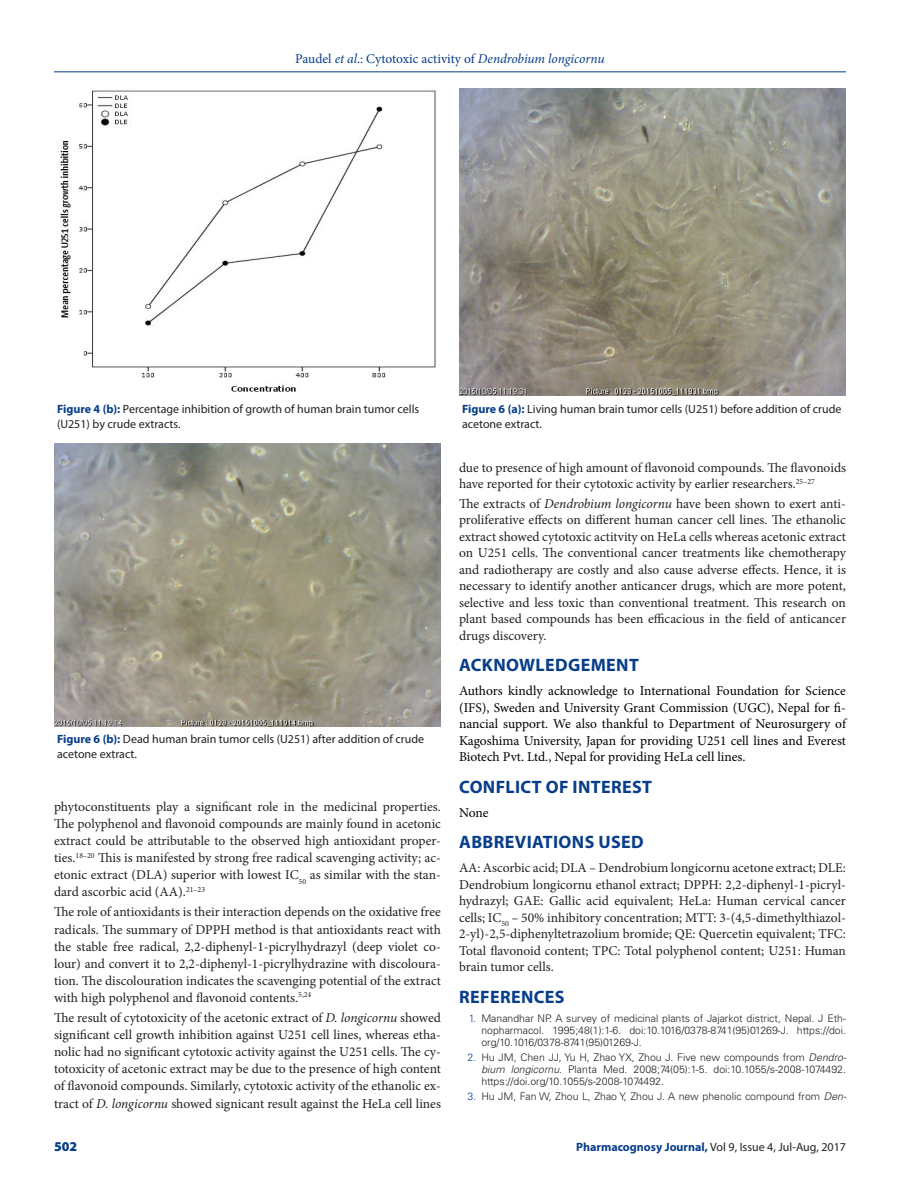
<style>
.page{position:relative;width:918px;height:1188px;background:#fff}
.page>*{position:absolute;margin:0;border:0;box-sizing:border-box;transform-origin:0 0}
._1_HD{font:700 18px "Myriad Pro";letter-spacing:.02em;color:#083e89}
.TXT{font:13.5px/17.1px "Minion Pro";color:#231f20;text-align:justify}
.TXT-2{font:13.5px/16.5px "Minion Pro";letter-spacing:-.005em;color:#000;text-align:justify}
.t1{font:13.5px "Minion Pro";letter-spacing:-.005em;color:#083e89}
.t2{font:900 13.5px "Myriad Pro";color:#083e89}
.FIG_CAP{font:12px/15px "Myriad Pro";color:#231f20}
.t3{font:300 10.5px/12px "Univers LT Std";color:#231f20;text-align:justify}
.s1{font-style:italic}
.s2{font-weight:700;color:#083e89}
.s3{color:#083e89}
</style>
<div class="page">
<hr style="left:54px;top:72px;width:792px;height:1px;background:#083e89">
<img style="left:54px;top:444px;width:387px;height:283px">
<img style="left:60px;top:90px;width:376px;height:302px">
<img style="left:459px;top:88px;width:387px;height:307px">
<p class="t1" style="left:295px;top:50px;width:311px">Paudel <span class="s1">et al</span>.: Cytotoxic activity of <span class="s1">Dendrobium longicornu</span></p>
<p class="FIG_CAP" style="left:57px;top:401px;width:364px"><span class="s2">Figure 4 (b):</span> Percentage inhibition of growth of human brain tumor cells (U251) by crude extracts.</p>
<p class="FIG_CAP" style="left:462px;top:401px;width:381px"><span class="s2">Figure 6 (a):</span> Living human brain tumor cells (U251) before addition of crude acetone extract.</p>
<p class="TXT" style="left:459px;top:459px;width:389px;line-height:16.5px">due to presence of high amount of flavonoid compounds. The flavonoids have reported for their cytotoxic activity by earlier researchers.<sup>25–27</sup></p>
<p class="TXT" style="left:459px;top:495px;width:389px;line-height:16.5px">The extracts of <span class="s1">Dendrobium longicornu</span> have been shown to exert anti&shy;proliferative effects on different human cancer cell lines. The ethanolic extract showed cytotoxic actitvity on HeLa cells whereas acetonic extract on U251 cells. The conventional cancer treatments like chemotherapy and radiotherapy are costly and also cause adverse effects. Hence, it is necessary to identify another anticancer drugs, which are more potent, selective and less toxic than conventional treatment. This research on plant based compounds has been efficacious in the field of anticancer drugs discovery.</p>
<p class="_1_HD" style="left:459px;top:653px;width:181px">ACKNOWLEDGEMENT</p>
<p class="TXT-2" style="left:459px;top:683px;width:389px">Authors kindly acknowledge to International Foundation for Science (IFS), Sweden and University Grant Commission (UGC), Nepal for fi&shy;nancial support. We also thankful to Department of Neurosurgery of Kagoshima University, Japan for providing U251 cell lines and Everest Biotech Pvt. Ltd., Nepal for providing HeLa cell lines.</p>
<p class="_1_HD" style="left:459px;top:775px;width:194px">CONFLICT OF INTEREST</p>
<p class="TXT-2" style="left:459px;top:804px;width:31px">None</p>
<p class="_1_HD" style="left:459px;top:830px;width:186px">ABBREVIATIONS USED</p>
<p class="TXT" style="left:459px;top:860px;width:389px;line-height:16.5px">AA: Ascorbic acid; DLA – Dendrobium longicornu acetone extract; DLE:<br>Dendrobium longicornu ethanol extract; DPPH: 2,2-diphenyl-1-picryl&shy;hydrazyl; GAE: Gallic acid equivalent; HeLa: Human cervical cancer cells; IC<sub>50</sub> – 50% inhibitory concentration; MTT: 3-(4,5-dimethylthiazol-2-yl)-2,5-diphenyltetrazolium bromide; QE: Quercetin equivalent; TFC:<br>Total flavonoid content; TPC: Total polyphenol content; U251: Human brain tumor cells.</p>
<p class="_1_HD" style="left:459px;top:985px;width:107px">REFERENCES</p>
<p class="t3" style="left:481px;top:1013px;width:366px;text-indent:-13px"><span class="s3">1.</span> Manandhar NP. A survey of medicinal plants of Jajarkot district, Nepal. J Eth&shy;nopharmacol. 1995;48(1):1-6. doi:10.1016/0378-8741(95)01269-J. https://doi. org/10.1016/0378-8741(95)01269-J.</p>
<p class="t3" style="left:481px;top:1052px;width:367px;text-indent:-14px"><span class="s3">2.</span> Hu JM, Chen JJ, Yu H, Zhao YX, Zhou J. Five new compounds from <span class="s1">Dendro&shy;bium longicornu</span>. Planta Med. 2008;74(05):1-5. doi:10.1055/s-2008-1074492. https://doi.org/10.1055/s-2008-1074492.</p>
<p class="t3" style="left:467px;top:1091px;width:380px"><span class="s3">3.</span> Hu JM, Fan W, Zhou L, Zhao Y, Zhou J. A new phenolic compound from <span class="s1">Den-</span></p>
<p class="FIG_CAP" style="left:57px;top:731px;width:369px"><span class="s2">Figure 6 (b):</span> Dead human brain tumor cells (U251) after addition of crude acetone extract.</p>
<p class="TXT" style="left:54px;top:798px;width:389px">phytoconstituents play a significant role in the medicinal properties.<br>The polyphenol and flavonoid compounds are mainly found in acetonic extract could be attributable to the observed high antioxidant proper&shy;ties.<sup>18–20</sup> This is manifested by strong free radical scavenging activity; ac&shy;etonic extract (DLA) superior with lowest IC<sub>50</sub> as similar with the stan&shy;dard ascorbic acid (AA).<sup>21–23</sup></p>
<p class="TXT" style="left:54px;top:904px;width:389px">The role of antioxidants is their interaction depends on the oxidative free radicals. The summary of DPPH method is that antioxidants react with the stable free radical, 2,2-diphenyl-1-picrylhydrazyl (deep violet co&shy;lour) and convert it to 2,2-diphenyl-1-picrylhydrazine with discoloura&shy;tion. The discolouration indicates the scavenging potential of the extract with high polyphenol and flavonoid contents.<sup>5,24</sup></p>
<p class="TXT" style="left:54px;top:1009px;width:389px">The result of cytotoxicity of the acetonic extract of <span class="s1">D. longicornu</span> showed significant cell growth inhibition against U251 cell lines, whereas etha&shy;nolic had no significant cytotoxic activity against the U251 cells. The cy&shy;totoxicity of acetonic extract may be due to the presence of high content of flavonoid compounds. Similarly, cytotoxic activity of the ethanolic ex&shy;tract of <span class="s1">D. longicornu</span> showed signicant result against the HeLa cell lines</p>
<p class="t2" style="left:54px;top:1137px;width:25px">502</p>
<p class="FIG_CAP" style="left:576px;top:1139px;width:271px"><span class="s2">Pharmacognosy Journal,</span> Vol 9, Issue 4, Jul-Aug, 2017</p>
</div>
